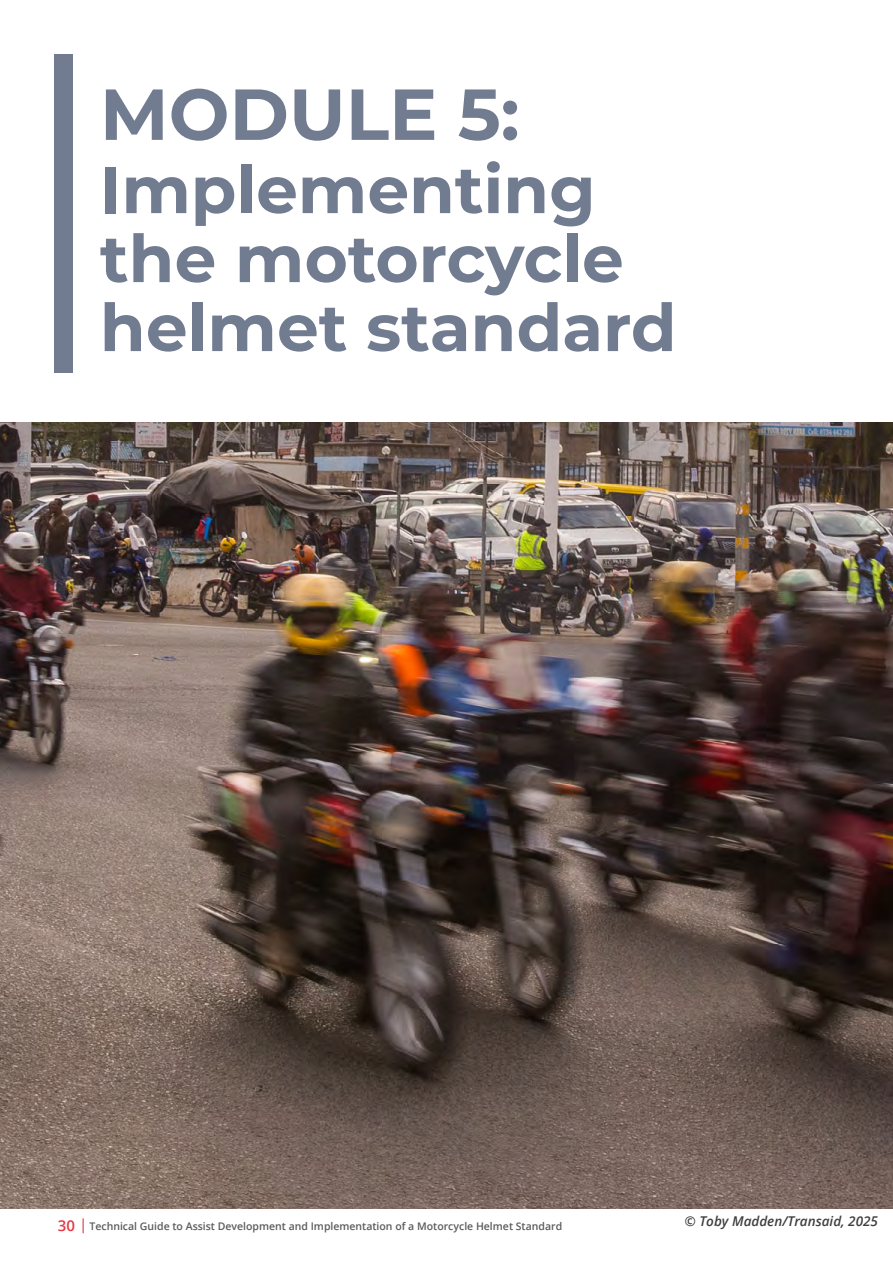
<style>
.page{position:relative;width:893px;height:1263px;background:#fff}
.page>*{position:absolute;margin:0;border:0;box-sizing:border-box;transform-origin:0 0}
.t1{font:700 72px "Montserrat";color:#727c91}
.t2{font:700 66px/69px "Montserrat";color:#727c91}
.t3{font:italic 600 13.5px "Open Sans";color:#3f3f3e}
.t4{font:600 10.5px "Open Sans";color:#5c5a5b}
.s1{font-size:15px;color:#e73744}
</style>
<div class="page">
<img style="left:0;top:422px;width:893px;height:787px">
<div style="left:54px;top:54px;width:18px;height:319px;background:#727c91"></div>
<svg style="left:83px;top:1218px;width:1px;height:15px"></svg>
<h1 class="t1" style="left:100px;top:62px;width:421px">MODULE 5:</h1>
<h2 class="t2" style="left:100px;top:152px;width:578px">Implementing the motorcycle helmet standard</h2>
<p class="t4" style="left:58px;top:1219px;width:506px"><span class="s1">30</span> Technical Guide to Assist Development and Implementation of a Motorcycle Helmet Standard</p>
<p class="t3" style="left:685px;top:1211px;width:195px">© Toby Madden/Transaid, 2025</p>
</div>
